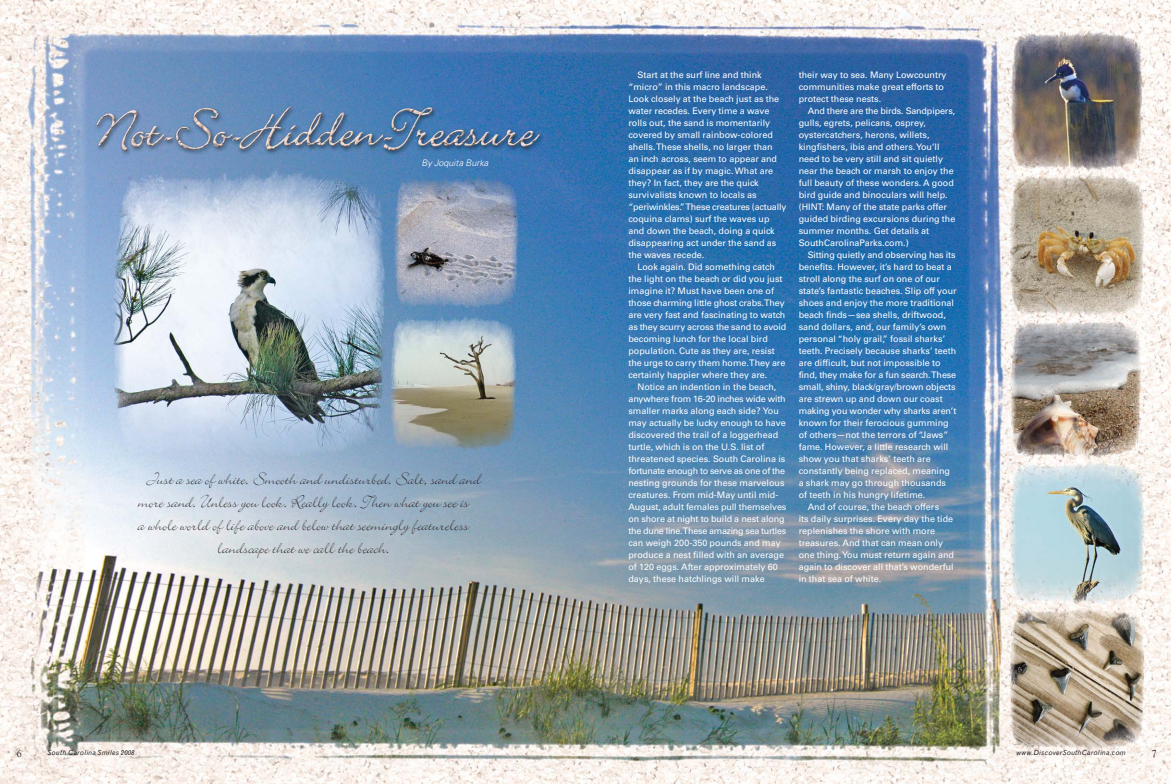
<style>
.page{position:relative;width:1171px;height:784px;background:#fff}
.page>*{position:absolute;margin:0;border:0;box-sizing:border-box;transform-origin:0 0}
.t1{font:19px "Bickley Script Plain";color:#231f20}
.t2{font:10px "Goudy";color:#231f20}
.t3{font:9px/12px "Univers";color:#fff}
.t4{font:italic 300 9px "Univers";color:#fff}
.t5{font:italic 7px "Grotesque";letter-spacing:.02em;color:#231f20}
</style>
<div class="page">
<img style="left:0;top:0;width:1170px;height:784px">
<p class="t4" style="left:421px;top:160px;width:70px">By Joquita Burka</p>
<h1 class="t1" style="left:147px;top:466px;width:335px">Just a sea of white. Smooth and undisturbed. Salt, sand and</h1>
<h1 class="t1" style="left:138px;top:489px;width:332px">more sand. Unless you look. Really look. Then what you see is</h1>
<h1 class="t1" style="left:138px;top:512px;width:332px">a whole world of life above and below that seemingly featureless</h1>
<h1 class="t1" style="left:218px;top:535px;width:173px">landscape that we call the beach.</h1>
<p class="t3" style="left:628px;top:69px;width:159px;text-indent:9px">Start at the surf line and think “micro” in this macro landscape.<br>Look closely at the beach just as the water recedes. Every time a wave rolls out, the sand is momentarily covered by small rainbow-colored shells. These shells, no larger than<br>an inch across, seem to appear and disappear as if by magic. What are they? In fact, they are the quick survivalists known to locals as “periwinkles.”These creatures (actually coquina clams) surf the waves up and down the beach, doing a quick disappearing act under the sand as the waves recede.</p>
<p class="t3" style="left:628px;top:261px;width:159px;text-indent:9px">Look again. Did something catch the light on the beach or did you just imagine it? Must have been one of those charming little ghost crabs. They are very fast and fascinating to watch as they scurry across the sand to avoid becoming lunch for the local bird population. Cute as they are, resist the urge to carry them home. They are certainly happier where they are.</p>
<p class="t3" style="left:628px;top:381px;width:159px;text-indent:9px">Notice an indention in the beach, anywhere from 16-20 inches wide with smaller marks along each side? You may actually be lucky enough to have discovered the trail of a loggerhead turtle, which is on the U.S. list of threatened species. South Carolina is fortunate enough to serve as one of the nesting grounds for these marvelous creatures. From mid-May until mid-August, adult females pull themselves on shore at night to build a nest along the dune line. These amazing sea turtles can weigh 200-350 pounds and may produce a nest filled with an average of 120 eggs. After approximately 60 days, these hatchlings will make</p>
<p class="t3" style="left:798px;top:69px;width:149px">their way to sea. Many Lowcountry communities make great efforts to protect these nests.</p>
<p class="t3" style="left:798px;top:105px;width:158px;text-indent:9px">And there are the birds. Sandpipers, gulls, egrets, pelicans, osprey, oystercatchers, herons, willets, kingfishers, ibis and others. You’ll need to be very still and sit quietly near the beach or marsh to enjoy the full beauty of these wonders. A good bird guide and binoculars will help. (HINT: Many of the state parks offer guided birding excursions during the summer months. Get details at SouthCarolinaParks.com.)</p>
<p class="t3" style="left:807px;top:249px;width:149px">Sitting quietly and observing has its</p>
<p class="t3" style="left:798px;top:261px;width:155px">benefits. However, it’s hard to beat a</p>
<p class="t3" style="left:798px;top:273px;width:143px">stroll along the surf on one of our</p>
<p class="t3" style="left:798px;top:285px;width:159px">state’s fantastic beaches. Slip off your</p>
<p class="t3" style="left:798px;top:297px;width:157px">shoes and enjoy the more traditional</p>
<p class="t3" style="left:798px;top:309px;width:149px">beach finds—sea shells, driftwood,</p>
<p class="t3" style="left:798px;top:321px;width:149px">sand dollars, and, our family’s own</p>
<p class="t3" style="left:798px;top:333px;width:148px">personal “holy grail,” fossil sharks’</p>
<p class="t3" style="left:798px;top:345px;width:159px">teeth. Precisely because sharks’ teeth</p>
<p class="t3" style="left:798px;top:357px;width:143px">are difficult, but not impossible to</p>
<p class="t3" style="left:798px;top:369px;width:159px">find, they make for a fun search. These</p>
<p class="t3" style="left:798px;top:381px;width:158px">small, shiny, black/gray/brown objects</p>
<p class="t3" style="left:798px;top:393px;width:145px">are strewn up and down our coast</p>
<p class="t3" style="left:798px;top:405px;width:159px">making you wonder why sharks aren’t</p>
<p class="t3" style="left:798px;top:417px;width:151px">known for their ferocious gumming</p>
<p class="t3" style="left:798px;top:429px;width:151px">of others—not the terrors of “Jaws”</p>
<p class="t3" style="left:798px;top:441px;width:151px">fame. However, a little research will</p>
<p class="t3" style="left:798px;top:453px;width:133px">show you that sharks’ teeth are</p>
<p class="t3" style="left:798px;top:465px;width:153px">constantly being replaced, meaning</p>
<p class="t3" style="left:798px;top:477px;width:149px">a shark may go through thousands</p>
<p class="t3" style="left:798px;top:489px;width:128px">of teeth in his hungry lifetime.</p>
<p class="t3" style="left:807px;top:501px;width:133px">And of course, the beach offers</p>
<p class="t3" style="left:798px;top:513px;width:156px">its daily surprises. Every day the tide</p>
<p class="t3" style="left:798px;top:525px;width:138px">replenishes the shore with more</p>
<p class="t3" style="left:798px;top:537px;width:146px">treasures. And that can mean only</p>
<p class="t3" style="left:798px;top:549px;width:157px">one thing. You must return again and</p>
<p class="t3" style="left:798px;top:561px;width:157px">again to discover all that’s wonderful</p>
<p class="t3" style="left:798px;top:573px;width:84px">in that sea of white.</p>
<p class="t2" style="left:17px;top:749px;width:6px">6</p>
<p class="t5" style="left:48px;top:750px;width:89px">South Carolina Smiles 2008</p>
<p class="t5" style="left:1015px;top:750px;width:111px">www.DiscoverSouthCarolina.com</p>
<p class="t2" style="left:1151px;top:749px;width:6px">7</p>
</div>
